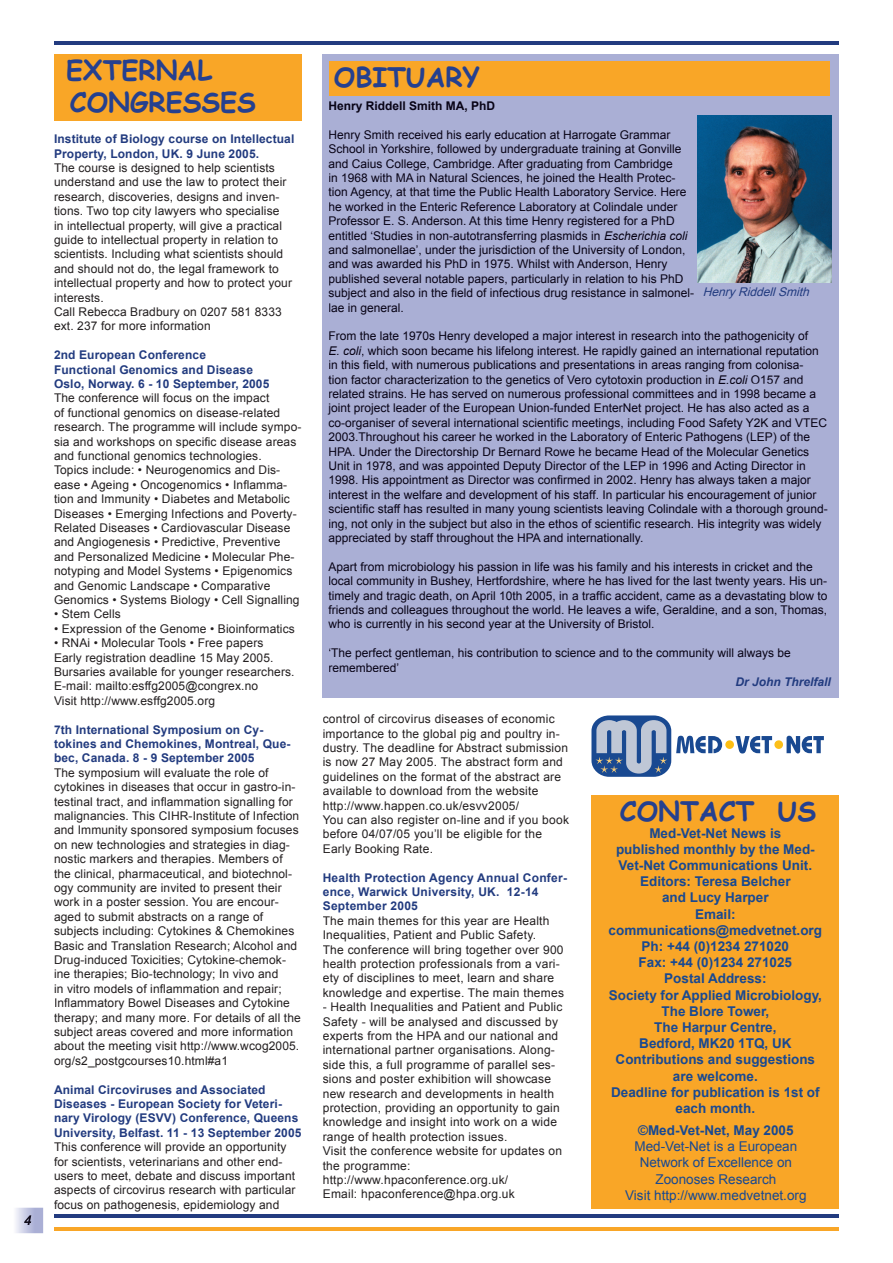
<style>
.page{position:relative;width:893px;height:1263px;background:#fff}
.page>*{position:absolute;margin:0;border:0;box-sizing:border-box;transform-origin:0 0}
.t1{font:700 27px/32.4px "Comic Sans MS";color:#25408f}
.t2{font:700 13.5px/16.2px "Arial";color:#194991;text-align:center}
.t3{font:13.5px/16.2px "Arial";color:#194991;text-align:center}
.t4{font:12px/14.4px "Arial";letter-spacing:.01em;color:#231f20}
.t5{font:12px/14.4px "Arial";color:#080316}
.t6{font:700 12px/14.4px "Arial";letter-spacing:.01em;color:#223b7f}
.t7{font:700 12px "Arial";color:#080316}
.t8{font:italic 12px "Arial";color:#223b7f}
.t9{font:italic 700 12px "Arial";color:#223b7f}
.s1{font-style:italic}
</style>
<div class="page">
<hr style="left:54px;top:1215px;width:785px;height:3px;background:#223b7f">
<hr style="left:54px;top:1228px;width:785px;height:3px;background:#f9a627">
<hr style="left:54px;top:41px;width:785px;height:3px;background:#223b7f">
<svg style="left:16px;top:1208px;width:27px;height:25px"></svg>
<div style="left:591px;top:795px;width:248px;height:414px;background:#f9a627"></div>
<div style="left:54px;top:54px;width:247px;height:66px;background:#f9a627"></div>
<div style="left:323px;top:54px;width:516px;height:643px;background:#aaafd5"></div>
<div style="left:330px;top:61px;width:500px;height:34px;background:#f9a627"></div>
<svg style="left:591px;top:715px;width:131px;height:62px"></svg>
<div style="left:725px;top:740px;width:9px;height:9px;background:#fdbe12;border-radius:50%"></div>
<svg style="left:736px;top:736px;width:36px;height:17px"></svg>
<div style="left:774px;top:740px;width:9px;height:9px;background:#fcbf19;border-radius:50%"></div>
<svg style="left:787px;top:736px;width:37px;height:17px"></svg>
<img style="left:697px;top:115px;width:134px;height:168px">
<h1 class="t1" style="left:66px;top:53px;width:191px">EXTERNAL<br>CONGRESSES</h1>
<p class="t6" style="left:54px;top:132px;width:242px">Institute of Biology course on Intellectual<br>Property, London, UK. 9 June 2005.</p>
<p class="t4" style="left:54px;top:161px;width:240px">The course is designed to help scientists understand and use the law to protect their research, discoveries, designs and inven&shy;tions. Two top city lawyers who specialise<br>in intellectual property, will give a practical guide to intellectual property in relation to scientists. Including what scientists should and should not do, the legal framework to intellectual property and how to protect your interests.<br>Call Rebecca Bradbury on 0207 581 8333 ext. 237 for more information</p>
<p class="t6" style="left:54px;top:348px;width:217px">2nd European Conference<br>Functional Genomics and Disease<br>Oslo, Norway. 6 - 10 September, 2005</p>
<p class="t4" style="left:54px;top:391px;width:249px">The conference will focus on the impact<br>of functional genomics on disease-related research. The programme will include sympo&shy;sia and workshops on specific disease areas and functional genomics technologies.<br>Topics include: • Neurogenomics and Dis&shy;ease • Ageing • Oncogenomics • Inflamma&shy;tion and Immunity • Diabetes and Metabolic Diseases • Emerging Infections and Poverty-Related Diseases • Cardiovascular Disease and Angiogenesis • Predictive, Preventive and Personalized Medicine • Molecular Phe&shy;notyping and Model Systems • Epigenomics and Genomic Landscape • Comparative Genomics • Systems Biology • Cell Signalling</p>
<p class="t4" style="left:54px;top:607px;width:68px">• Stem Cells</p>
<p class="t4" style="left:54px;top:621px;width:242px">• Expression of the Genome • Bioinformatics</p>
<p class="t4" style="left:54px;top:636px;width:242px">• RNAi • Molecular Tools • Free papers<br>Early registration deadline 15 May 2005.<br>Bursaries available for younger researchers.<br>E-mail: mailto:esffg2005@congrex.no<br>Visit http://www.esffg2005.org</p>
<p class="t6" style="left:54px;top:722px;width:238px">7th International Symposium on Cy&shy;tokines and Chemokines, Montreal, Que&shy;bec, Canada. 8 - 9 September 2005</p>
<p class="t4" style="left:54px;top:765px;width:248px">The symposium will evaluate the role of cytokines in diseases that occur in gastro-in&shy;testinal tract, and inflammation signalling for malignancies. This CIHR-Institute of Infection and Immunity sponsored symposium focuses on new technologies and strategies in diag&shy;nostic markers and therapies. Members of the clinical, pharmaceutical, and biotechnol&shy;ogy community are invited to present their work in a poster session. You are encour&shy;aged to submit abstracts on a range of subjects including: Cytokines &amp; Chemokines Basic and Translation Research; Alcohol and Drug-induced Toxicities; Cytokine-chemok&shy;ine therapies; Bio-technology; In vivo and<br>in vitro models of inflammation and repair; Inflammatory Bowel Diseases and Cytokine therapy; and many more. For details of all the subject areas covered and more information about the meeting visit http://www.wcog2005. org/s2_postgcourses10.html#a1</p>
<p class="t6" style="left:54px;top:1082px;width:249px">Animal Circoviruses and Associated Diseases - European Society for Veteri&shy;nary Virology (ESVV) Conference, Queens University, Belfast. 11 - 13 September 2005</p>
<p class="t4" style="left:54px;top:1140px;width:243px">This conference will provide an opportunity for scientists, veterinarians and other end&shy;users to meet, debate and discuss important aspects of circovirus research with particular focus on pathogenesis, epidemiology and</p>
<h1 class="t1" style="left:334px;top:60px;width:148px">OBITUARY</h1>
<p class="t7" style="left:328px;top:98px;width:168px">Henry Riddell Smith MA, PhD</p>
<p class="t5" style="left:328px;top:127px;width:367px">Henry Smith received his early education at Harrogate Grammar School in Yorkshire, followed by undergraduate training at Gonville and Caius College, Cambridge. After graduating from Cambridge<br>in 1968 with MA in Natural Sciences, he joined the Health Protec&shy;tion Agency, at that time the Public Health Laboratory Service. Here he worked in the Enteric Reference Laboratory at Colindale under Professor E. S. Anderson. At this time Henry registered for a PhD entitled ‘Studies in non-autotransferring plasmids in <span class="s1">Escherichia coli </span>and salmonellae’, under the jurisdiction of the University of London, and was awarded his PhD in 1975. Whilst with Anderson, Henry published several notable papers, particularly in relation to his PhD subject and also in the field of infectious drug resistance in salmonel&shy;lae in general.</p>
<p class="t5" style="left:328px;top:329px;width:501px">From the late 1970s Henry developed a major interest in research into the pathogenicity of<br><span class="s1">E. coli</span>, which soon became his lifelong interest. He rapidly gained an international reputation in this field, with numerous publications and presentations in areas ranging from colonisa-<br>tion factor characterization to the genetics of Vero cytotoxin production in <span class="s1">E.coli</span> O157 and related strains. He has served on numerous professional committees and in 1998 became a joint project leader of the European Union-funded EnterNet project. He has also acted as a co-organiser of several international scientific meetings, including Food Safety Y2K and VTEC 2003.Throughout his career he worked in the Laboratory of Enteric Pathogens (LEP) of the HPA. Under the Directorship Dr Bernard Rowe he became Head of the Molecular Genetics Unit in 1978, and was appointed Deputy Director of the LEP in 1996 and Acting Director in 1998. His appointment as Director was confirmed in 2002. Henry has always taken a major interest in the welfare and development of his staff. In particular his encouragement of junior scientific staff has resulted in many young scientists leaving Colindale with a thorough ground&shy;ing, not only in the subject but also in the ethos of scientific research. His integrity was widely appreciated by staff throughout the HPA and internationally.</p>
<p class="t5" style="left:328px;top:559px;width:500px">Apart from microbiology his passion in life was his family and his interests in cricket and the local community in Bushey, Hertfordshire, where he has lived for the last twenty years. His un&shy;timely and tragic death, on April 10th 2005, in a traffic accident, came as a devastating blow to friends and colleagues throughout the world. He leaves a wife, Geraldine, and a son, Thomas, who is currently in his second year at the University of Bristol.</p>
<p class="t5" style="left:328px;top:646px;width:464px">‘The perfect gentleman, his contribution to science and to the community will always be remembered’</p>
<p class="t9" style="left:735px;top:674px;width:97px">Dr John Threlfall</p>
<p class="t8" style="left:703px;top:284px;width:112px">HenryRiddellSmith</p>
<p class="t4" style="left:323px;top:712px;width:248px">control of circovirus diseases of economic importance to the global pig and poultry in&shy;dustry. The deadline for Abstract submission is now 27 May 2005. The abstract form and guidelines on the format of the abstract are available to download from the website http://www.happen.co.uk/esvv2005/<br>You can also register on-line and if you book before 04/07/05 you’ll be eligible for the Early Booking Rate.</p>
<p class="t6" style="left:323px;top:870px;width:246px">Health Protection Agency Annual Confer&shy;ence, Warwick University, UK. 12-14<br>September 2005</p>
<p class="t4" style="left:323px;top:913px;width:243px">The main themes for this year are Health Inequalities, Patient and Public Safety.<br>The conference will bring together over 900 health protection professionals from a vari&shy;ety of disciplines to meet, learn and share knowledge and expertise. The main themes</p>
<p class="t4" style="left:323px;top:1000px;width:241px">- Health Inequalities and Patient and Public Safety - will be analysed and discussed by experts from the HPA and our national and international partner organisations. Along&shy;side this, a full programme of parallel ses&shy;sions and poster exhibition will showcase new research and developments in health protection, providing an opportunity to gain knowledge and insight into work on a wide range of health protection issues.<br>Visit the conference website for updates on the programme: http://www.hpaconference.org.uk/<br>Email: hpaconference@hpa.org.uk</p>
<h1 class="t1" style="left:620px;top:794px;width:198px">CONTACT US</h1>
<p class="t2" style="left:609px;top:825px;width:215px">Med-Vet-Net News is<br>published monthly by the Med-<br>Vet-Net Communications Unit.<br>Editors: Teresa Belcher<br>and Lucy Harper<br>Email: communications@medvetnet.org<br>Ph: +44 (0)1234 271020<br>Fax: +44 (0)1234 271025<br>Postal Address:<br>Society for Applied Microbiology,<br>The Blore Tower,<br>The Harpur Centre,<br>Bedford, MK20 1TQ, UK<br>Contributions and suggestions are welcome.<br>Deadline for publication is 1st of each month.</p>
<p class="t2" style="left:638px;top:1123px;width:157px">©Med-Vet-Net, May 2005</p>
<p class="t3" style="left:625px;top:1138px;width:183px">Med-Vet-Net is a European<br>Network of Excellence on<br>Zoonoses Research<br>Visit http://www.medvetnet.org</p>
</div>
